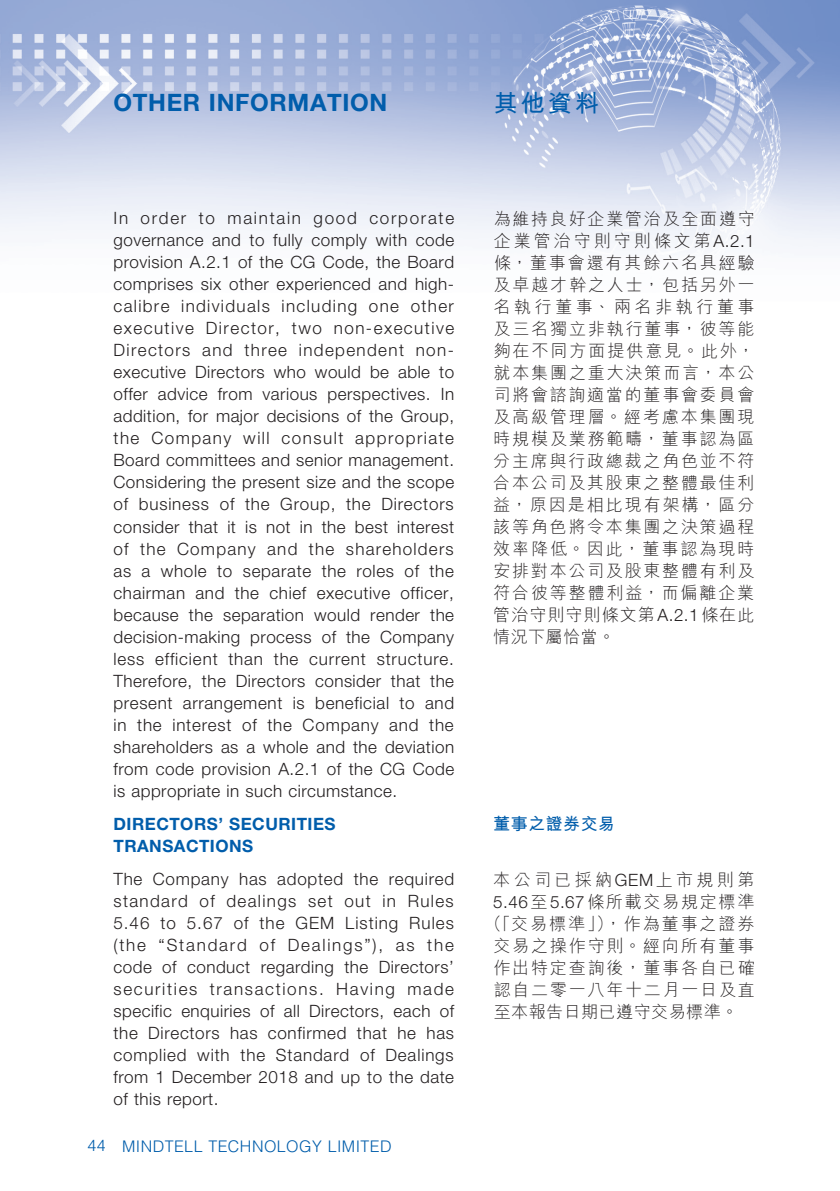
<style>
.page{position:relative;width:840px;height:1191px;background:#fff}
.page>*{position:absolute;margin:0;border:0;box-sizing:border-box;transform-origin:0 0}
.t1{font:700 24px "Helvetica Neue";color:#015dab}
.t2{font:700 24px "M Hei HK";color:#015dab}
.t3{font:300 17px/22px "Helvetica Neue";letter-spacing:.03em;color:#231f20;text-align:justify}
.t4{font:300 17px/22px "M Hei HK";letter-spacing:.105em;color:#231f20;text-align:justify}
.t5{font:700 17px/22px "Helvetica Neue";letter-spacing:.03em;color:#015dab}
.t6{font:700 17px "M Hei HK";letter-spacing:.03em;color:#015dab}
.t7{font:300 16px "Helvetica";letter-spacing:.03em;color:#015dab}
.s1{font-family:"Helvetica Neue"}
</style>
<div class="page">
<img style="left:0;top:0;width:839px;height:251px">
<h1 class="t1" style="left:113px;top:88px;width:18px">OTHER</h1>
<h1 class="t1" style="left:209px;top:88px;width:17px">INFORMATION</h1>
<h1 class="t2" style="left:493px;top:86px;width:107px">其他資料</h1>
<p class="t3" style="left:113px;top:207px;width:342px">In order to maintain good corporate governance and to fully comply with code provision A.2.1 of the CG Code, the Board comprises six other experienced and high&shy;calibre individuals including one other executive Director, two non-executive Directors and three independent non&shy;executive Directors who would be able to offer advice from various perspectives. In addition, for major decisions of the Group, the Company will consult appropriate Board committees and senior management.<br>Considering the present size and the scope of business of the Group, the Directors consider that it is not in the best interest of the Company and the shareholders as a whole to separate the roles of the chairman and the chief executive officer, because the separation would render the decision-making process of the Company less efficient than the current structure.<br>Therefore, the Directors consider that the present arrangement is beneficial to and in the interest of the Company and the shareholders as a whole and the deviation from code provision A.2.1 of the CG Code is appropriate in such circumstance.</p>
<p class="t5" style="left:113px;top:812px;width:223px">DIRECTORS’ SECURITIES<br>TRANSACTIONS</p>
<p class="t3" style="left:113px;top:868px;width:342px">The Company has adopted the required standard of dealings set out in Rules 5.46 to 5.67 of the GEM Listing Rules (the “Standard of Dealings”), as the code of conduct regarding the Directors’ securities transactions. Having made specific enquiries of all Directors, each of the Directors has confirmed that he has complied with the Standard of Dealings from 1 December 2018 and up to the date of this report.</p>
<p class="t7" style="left:87px;top:1136px;width:97px">44 MINDTELL</p>
<p class="t7" style="left:208px;top:1136px;width:68px">TECHNOLO</p>
<p class="t7" style="left:299px;top:1136px;width:82px">GY LI MITED</p>
<p class="t4" style="left:493px;top:207px;width:263px">為維持良好企業管治及全面遵守企業管治守則守則條文第<span class="s1">A.2.1</span>條，董事會還有其餘六名具經驗及卓越才幹之人士，包括另外一名執行董事、兩名非執行董事及三名獨立非執行董事，彼等能夠在不同方面提供意見。此外，就本集團之重大決策而言，本公司將會諮詢適當的董事會委員會及高級管理層。經考慮本集團現時規模及業務範疇，董事認為區分主席與行政總裁之角色並不符合本公司及其股東之整體最佳利益，原因是相比現有架構，區分該等角色將令本集團之決策過程效率降低。因此，董事認為現時安排對本公司及股東整體有利及符合彼等整體利益，而偏離企業管治守則守則條文第<span class="s1">A.2.1</span>條在此情況下屬恰當。</p>
<p class="t6" style="left:493px;top:812px;width:123px">董事之證券交易</p>
<p class="t4" style="left:484px;top:868px;width:271px;text-align:center">本公司已採納<span class="s1">GEM</span>上市規則第<br><span class="s1">5.46</span>至<span class="s1">5.67</span>條所載交易規定標準（「交易標準」），作為董事之證券交易之操作守則。經向所有董事作出特定查詢後，董事各自已確認自二零一八年十二月一日及直至本報告日期已遵守交易標準。</p>
</div>
